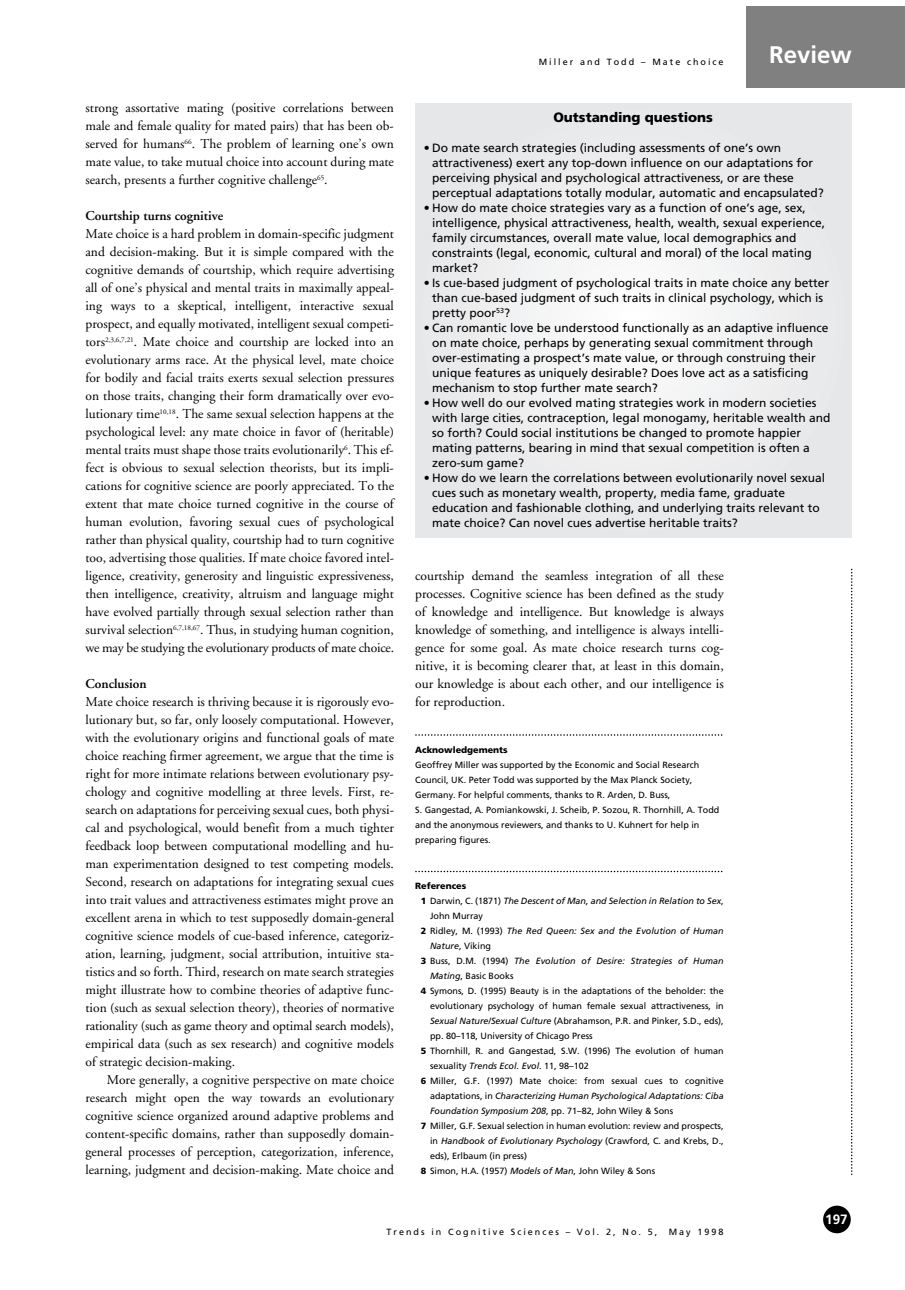
<style>
.page{position:relative;width:905px;height:1290px;background:#fff}
.page>*{position:absolute;margin:0;border:0;box-sizing:border-box;transform-origin:0 0}
.t1{font:700 24px "Frutiger";color:#fff}
.t2{font:13.5px/18px "Adobe Garamond";color:#000;text-align:justify}
.t3{font:600 13.5px "Adobe Garamond";color:#000}
.t4{font:900 13.5px "Frutiger";color:#000}
.t5{font:700 13.5px "Frutiger";color:#fff}
.t6{font:12px/15px "Frutiger";color:#000}
.t7{font:9px/15px "Frutiger";color:#000}
.t8{font:italic 9px "Frutiger";color:#000}
.t9{font:9px "Frutiger";letter-spacing:.22em;color:#000}
.t10{font:900 9px "Frutiger";color:#000}
.s1{font-weight:900;font-style:normal}
.s2{font-style:normal}
.s3{font-style:italic}
.s4{font-weight:900}
</style>
<div class="page">
<svg style="left:416px;top:734px;width:307px;height:2px"></svg>
<svg style="left:416px;top:871px;width:307px;height:1px"></svg>
<svg style="left:851px;top:569px;width:1px;height:605px"></svg>
<div style="left:823px;top:1206px;width:27px;height:27px;background:#000;border-radius:50%"></div>
<div style="left:746px;top:7px;width:158px;height:81px;background:#808080"></div>
<div style="left:415px;top:103px;width:436px;height:435px;background:#e6e7e9"></div>
<div style="left:422px;top:110px;width:422px;height:421px;background:#e8e9ea;border-radius:50%"></div>
<div style="left:462px;top:150px;width:342px;height:341px;background:#ececee;border-radius:50%"></div>
<div style="left:495px;top:183px;width:276px;height:275px;background:#f0f0f1;border-radius:50%"></div>
<div style="left:527px;top:215px;width:212px;height:211px;background:#f3f4f4;border-radius:50%"></div>
<div style="left:560px;top:248px;width:146px;height:146px;background:#f7f7f8;border-radius:50%"></div>
<div style="left:592px;top:280px;width:82px;height:81px;background:#fbfbfb;border-radius:50%"></div>
<div style="left:625px;top:312px;width:16px;height:17px;background:#fff;border-radius:50%"></div>
<p class="t2" style="left:85px;top:100px;width:310px">strong assortative mating (positive correlations between male and female quality for mated pairs) that has been ob&shy;served for humans<sup>66</sup>. The problem of learning one’s own mate value, to take mutual choice into account during mate search, presents a further cognitive challenge<sup>65</sup>.</p>
<p class="t3" style="left:85px;top:211px;width:139px">Courtship turns cognitive</p>
<p class="t2" style="left:85px;top:226px;width:310px">Mate choice is a hard problem in domain-specific judgment and decision-making. But it is simple compared with the cognitive demands of courtship, which require advertising all of one’s physical and mental traits in maximally appeal&shy;ing ways to a skeptical, intelligent, interactive sexual prospect, and equally motivated, intelligent sexual competi&shy;tors<sup>2,3,6,7,21</sup>. Mate choice and courtship are locked into an evolutionary arms race. At the physical level, mate choice for bodily and facial traits exerts sexual selection pressures on those traits, changing their form dramatically over evo&shy;lutionary time<sup>10,18</sup>. The same sexual selection happens at the psychological level: any mate choice in favor of (heritable) mental traits must shape those traits evolutionarily<sup>6</sup>. This ef&shy;fect is obvious to sexual selection theorists, but its impli&shy;cations for cognitive science are poorly appreciated. To the extent that mate choice turned cognitive in the course of human evolution, favoring sexual cues of psychological rather than physical quality, courtship had to turn cognitive too, advertising those qualities. If mate choice favored intel&shy;ligence, creativity, generosity and linguistic expressiveness, then intelligence, creativity, altruism and language might have evolved partially through sexual selection rather than survival selection<sup>6,7,18,67</sup>. Thus, in studying human cognition, we may be studying the evolutionary products of mate choice.</p>
<p class="t3" style="left:85px;top:679px;width:63px">Conclusion</p>
<p class="t2" style="left:85px;top:694px;width:310px">Mate choice research is thriving because it is rigorously evo&shy;lutionary but, so far, only loosely computational. However, with the evolutionary origins and functional goals of mate choice reaching firmer agreement, we argue that the time is right for more intimate relations between evolutionary psy&shy;chology and cognitive modelling at three levels. First, re&shy;search on adaptations for perceiving sexual cues, both physi&shy;cal and psychological, would benefit from a much tighter feedback loop between computational modelling and hu&shy;man experimentation designed to test competing models.<br>Second, research on adaptations for integrating sexual cues into trait values and attractiveness estimates might prove an excellent arena in which to test supposedly domain-general cognitive science models of cue-based inference, categoriz&shy;ation, learning, judgment, social attribution, intuitive sta&shy;tistics and so forth. Third, research on mate search strategies might illustrate how to combine theories of adaptive func&shy;tion (such as sexual selection theory), theories of normative rationality (such as game theory and optimal search models), empirical data (such as sex research) and cognitive models of strategic decision-making.</p>
<p class="t2" style="left:85px;top:1072px;width:310px;text-indent:21px">More generally, a cognitive perspective on mate choice research might open the way towards an evolutionary cognitive science organized around adaptive problems and content-specific domains, rather than supposedly domain&shy;general processes of perception, categorization, inference, learning, judgment and decision-making. Mate choice and</p>
<p class="t9" style="left:538px;top:58px;width:186px">Miller and Todd – Mate choice</p>
<h1 class="t1" style="left:769px;top:45px;width:84px">Review</h1>
<p class="t4" style="left:553px;top:112px;width:161px">Outstanding questions</p>
<p class="t6" style="left:432px;top:141px;width:393px;text-indent:-9px">• Do mate search strategies (including assessments of one’s own attractiveness) exert any top-down influence on our adaptations for perceiving physical and psychological attractiveness, or are these perceptual adaptations totally modular, automatic and encapsulated?</p>
<p class="t6" style="left:432px;top:201px;width:394px;text-indent:-9px">• How do mate choice strategies vary as a function of one’s age, sex, intelligence, physical attractiveness, health, wealth, sexual experience, family circumstances, overall mate value, local demographics and constraints (legal, economic, cultural and moral) of the local mating market?</p>
<p class="t6" style="left:432px;top:276px;width:398px;text-indent:-9px">• Is cue-based judgment of psychological traits in mate choice any better than cue-based judgment of such traits in clinical psychology, which is pretty poor<sup>53</sup>?</p>
<p class="t6" style="left:432px;top:321px;width:398px;text-indent:-9px">• Can romantic love be understood functionally as an adaptive influence on mate choice, perhaps by generating sexual commitment through over-estimating a prospect’s mate value, or through construing their unique features as uniquely desirable? Does love act as a satisficing mechanism to stop further mate search?</p>
<p class="t6" style="left:432px;top:396px;width:400px;text-indent:-9px">• How well do our evolved mating strategies work in modern societies with large cities, contraception, legal monogamy, heritable wealth and so forth? Could social institutions be changed to promote happier mating patterns, bearing in mind that sexual competition is often a zero-sum game?</p>
<p class="t6" style="left:432px;top:471px;width:394px;text-indent:-9px">• How do we learn the correlations between evolutionarily novel sexual cues such as monetary wealth, property, media fame, graduate education and fashionable clothing, and underlying traits relevant to mate choice? Can novel cues advertise heritable traits?</p>
<p class="t2" style="left:415px;top:568px;width:310px">courtship demand the seamless integration of all these processes. Cognitive science has been defined as the study of knowledge and intelligence. But knowledge is always knowledge of something, and intelligence is always intelli&shy;gence for some goal. As mate choice research turns cog&shy;nitive, it is becoming clearer that, at least in this domain, our knowledge is about each other, and our intelligence is for reproduction.</p>
<p class="t10" style="left:415px;top:746px;width:94px">Acknowledgements</p>
<p class="t7" style="left:415px;top:758px;width:306px">Geoffrey Miller was supported by the Economic and Social Research Council, UK. Peter Todd was supported by the Max Planck Society, Germany. For helpful comments, thanks to R. Arden, D. Buss,<br>S. Gangestad, A. Pomiankowski, J. Scheib, P. Sozou, R. Thornhill, A. Todd and the anonymous reviewers, and thanks to U. Kuhnert for help in preparing figures.</p>
<p class="t10" style="left:415px;top:883px;width:52px">References</p>
<p class="t8" style="left:421px;top:898px;width:304px"><span class="s1">1</span> <span class="s2">Darwin, C. (1871)</span> The Descent of Man, and Selection in Relation to Sex<span class="s2">,</span></p>
<p class="t7" style="left:430px;top:909px;width:55px">John Murray</p>
<p class="t8" style="left:421px;top:928px;width:304px"><span class="s1">2</span> <span class="s2">Ridley, M. (1993)</span> The Red Queen: Sex and the Evolution of Human</p>
<p class="t7" style="left:430px;top:939px;width:63px"><span class="s3">Nature</span>, Viking</p>
<p class="t8" style="left:421px;top:958px;width:304px"><span class="s1">3</span> <span class="s2">Buss, D.M. (1994)</span> The Evolution of Desire: Strategies of Human</p>
<p class="t7" style="left:430px;top:969px;width:85px"><span class="s3">Mating</span>, Basic Books</p>
<p class="t7" style="left:421px;top:984px;width:304px"><span class="s4">4</span> Symons, D. (1995) Beauty is in the adaptations of the beholder: the</p>
<p class="t7" style="left:430px;top:999px;width:295px">evolutionary psychology of human female sexual attractiveness, in</p>
<p class="t7" style="left:430px;top:1014px;width:295px"><span class="s3">Sexual Nature/Sexual Culture</span> (Abrahamson, P.R. and Pinker, S.D., eds),</p>
<p class="t7" style="left:430px;top:1029px;width:164px">pp. 80–118, University of Chicago Press</p>
<p class="t7" style="left:421px;top:1044px;width:304px"><span class="s4">5</span> Thornhill, R. and Gangestad, S.W. (1996) The evolution of human</p>
<p class="t7" style="left:430px;top:1059px;width:160px">sexuality <span class="s3">Trends Ecol. Evol</span>. 11, 98–102</p>
<p class="t7" style="left:421px;top:1074px;width:304px"><span class="s4">6</span> Miller, G.F. (1997) Mate choice: from sexual cues to cognitive</p>
<p class="t8" style="left:430px;top:1093px;width:295px"><span class="s2">adaptations, in</span> Characterizing Human Psychological Adaptations: Ciba</p>
<p class="t7" style="left:430px;top:1104px;width:245px"><span class="s3">Foundation Symposium 208</span>, pp. 71–82, John Wiley &amp; Sons</p>
<p class="t7" style="left:421px;top:1119px;width:304px"><span class="s4">7</span> Miller, G.F. Sexual selection in human evolution: review and prospects,</p>
<p class="t8" style="left:430px;top:1138px;width:295px"><span class="s2">in</span> Handbook of Evolutionary Psychology <span class="s2">(Crawford, C. and Krebs, D.,</span></p>
<p class="t7" style="left:430px;top:1149px;width:99px">eds), Erlbaum (in press)</p>
<p class="t7" style="left:421px;top:1164px;width:236px"><span class="s4">8</span> Simon, H.A. (1957) <span class="s3">Models of Man</span>, John Wiley &amp; Sons</p>
<p class="t5" style="left:825px;top:1214px;width:24px">197</p>
<p class="t9" style="left:386px;top:1228px;width:272px">Trends in Cognitive Sciences – Vol. 2, No. 5,</p>
<p class="t7" style="left:668px;top:1225px;width:56px">May 1998</p>
</div>
